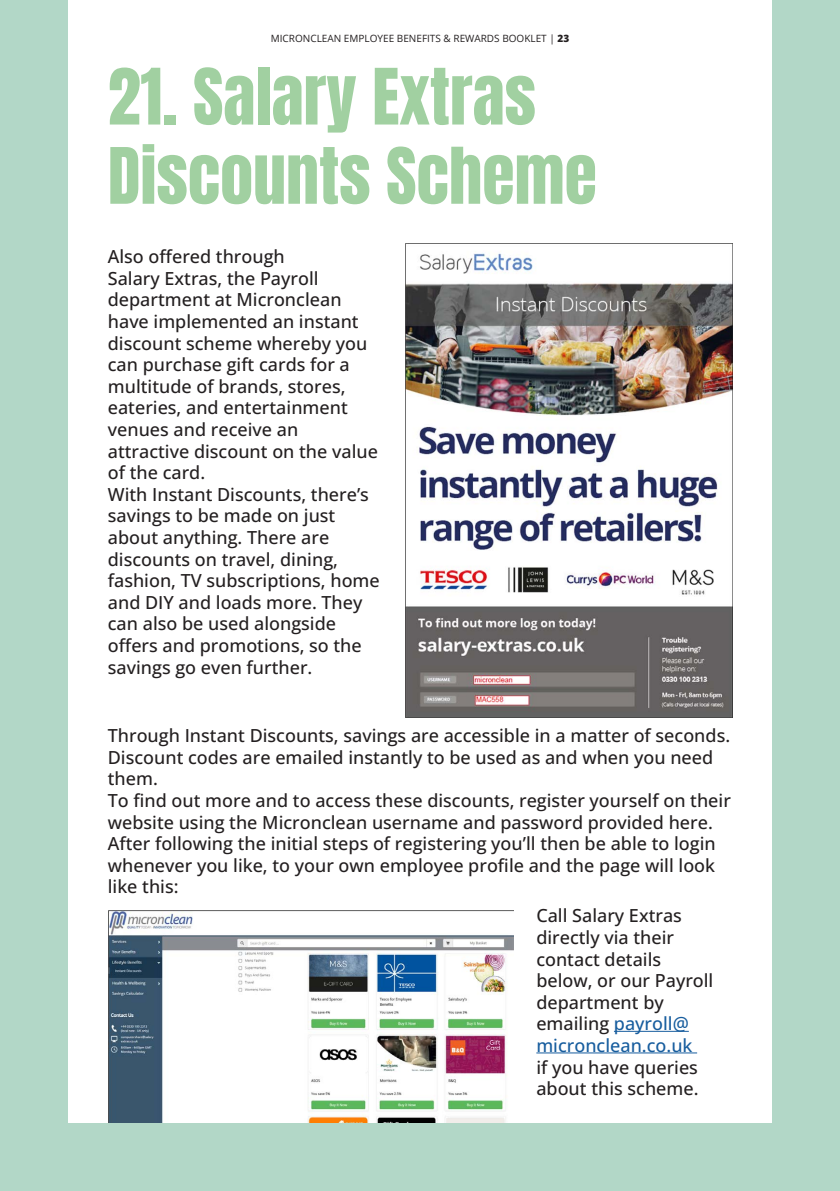
<style>
.page{position:relative;width:840px;height:1191px;background:#fff}
.page>*{position:absolute;margin:0;border:0;box-sizing:border-box;transform-origin:0 0}
.t1{font:66px/79.2px "Anton";color:#a1d0a1}
.t2{font:500 18px/21.6px "Open Sans";color:#231f20}
.t3{font:10px "Open Sans";color:#231f20}
.s1{font-weight:800}
.s2{color:#175d9e}
</style>
<div class="page">
<div style="left:0;top:0;width:839px;height:1191px;background:#b2d7c7"></div>
<div style="left:68px;top:0;width:703px;height:1123px;background:#fff"></div>
<img style="left:405px;top:243px;width:327px;height:474px">
<hr style="left:613px;top:1031px;width:75px;height:1px;background:#175d9e">
<hr style="left:536px;top:1052px;width:160px;height:1px;background:#175d9e">
<img style="left:108px;top:911px;width:405px;height:212px">
<p class="t3" style="left:270px;top:31px;width:300px">MICRONCLEAN EMPLOYEE BENEFITS &amp; REWARDS BOOKLET | <span class="s1">23</span></p>
<p class="t1" style="left:108px;top:62px;width:490px">21. Salary Extras<br>Discounts Scheme</p>
<p class="t2" style="left:108px;top:245px;width:271px">Also offered through<br>Salary Extras, the Payroll department at Micronclean have implemented an instant discount scheme whereby you can purchase gift cards for a multitude of brands, stores, eateries, and entertainment venues and receive an attractive discount on the value of the card.</p>
<p class="t2" style="left:108px;top:483px;width:273px">With Instant Discounts, there’s savings to be made on just about anything. There are discounts on travel, dining, fashion, TV subscriptions, home and DIY and loads more. They can also be used alongside offers and promotions, so the savings go even further.</p>
<p class="t2" style="left:108px;top:724px;width:623px">Through Instant Discounts, savings are accessible in a matter of seconds.<br>Discount codes are emailed instantly to be used as and when you need them.</p>
<p class="t2" style="left:108px;top:789px;width:624px">To find out more and to access these discounts, register yourself on their website using the Micronclean username and password provided here.<br>After following the initial steps of registering you’ll then be able to login whenever you like, to your own employee profile and the page will look like this:</p>
<p class="t2" style="left:536px;top:904px;width:178px">Call Salary Extras directly via their contact details below, or our Payroll department by emailing <span class="s2">payroll@ micronclean.co.uk<br></span>if you have queries about this scheme.</p>
</div>
